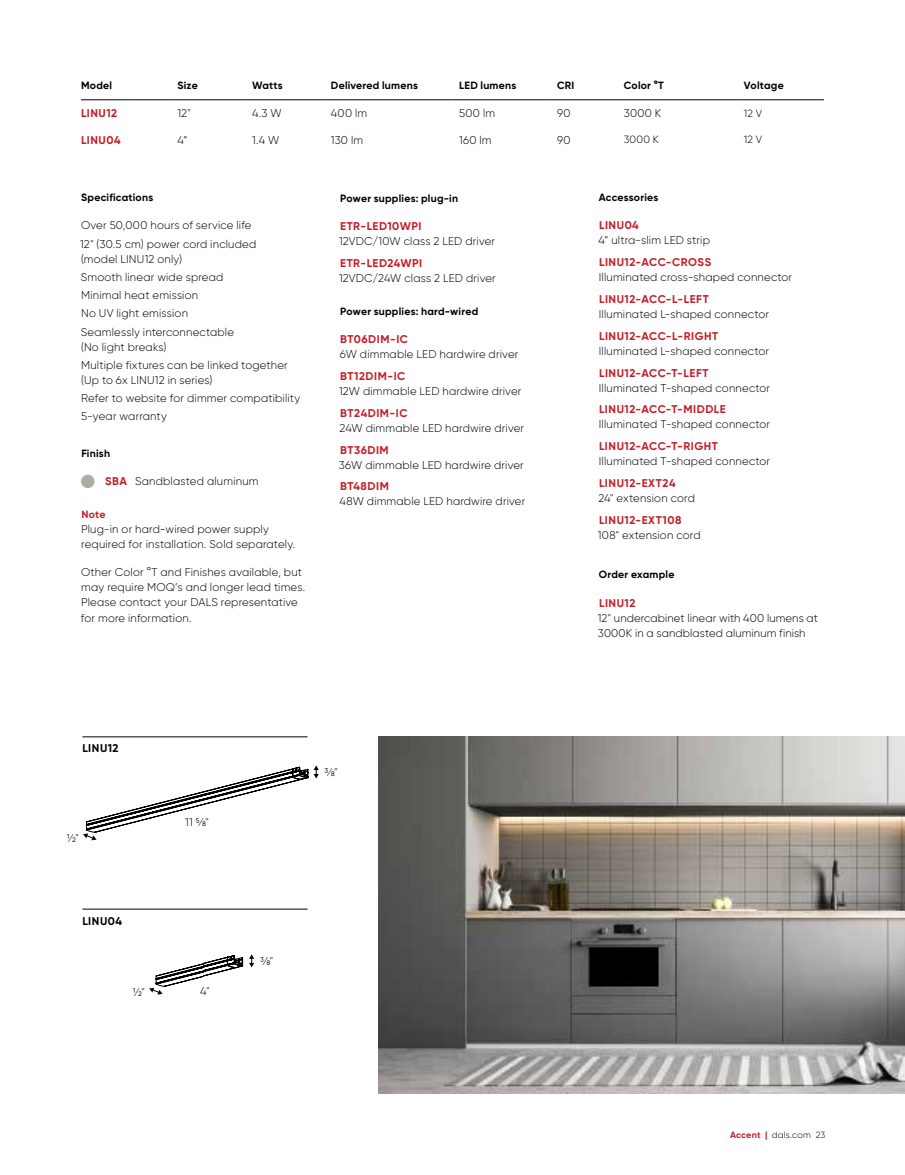
<style>
.page{position:relative;width:905px;height:1175px;background:#fff}
.page>*{position:absolute;margin:0;border:0;box-sizing:border-box;transform-origin:0 0}
.t1{font:300 11.25px/18.3px "Gilroy";letter-spacing:.015em;color:#000}
.t2{font:700 11.25px "Gilroy";letter-spacing:.045em;color:#c31f2a}
.t3{font:700 11.25px "Gilroy";letter-spacing:.045em;color:#000}
.t4{font:700 10.5px "Gilroy";letter-spacing:.02em;color:#000}
.t5{font:300 10.5px "Gilroy";letter-spacing:.02em;color:#000}
.t6{font:700 10.5px "Gilroy";color:#c31f2a}
.t7{font:300 9px "Gilroy";letter-spacing:.02em;color:#000}
.s1{font-weight:700;color:#c31f2a}
</style>
<div class="page">
<hr style="left:81px;top:99px;width:90px;height:1px;background:#000">
<hr style="left:171px;top:99px;width:74px;height:1px;background:#000">
<hr style="left:245px;top:99px;width:79px;height:1px;background:#000">
<hr style="left:324px;top:99px;width:128px;height:1px;background:#000">
<hr style="left:452px;top:99px;width:98px;height:1px;background:#000">
<hr style="left:550px;top:99px;width:67px;height:1px;background:#000">
<hr style="left:617px;top:99px;width:120px;height:1px;background:#000">
<hr style="left:737px;top:99px;width:87px;height:1px;background:#000">
<div style="left:81px;top:474px;width:13px;height:14px;background:#b0aca5;border-radius:50%"></div>
<hr style="left:82px;top:736px;width:96px;height:1px;background:#000">
<hr style="left:178px;top:736px;width:129px;height:1px;background:#000">
<hr style="left:73px;top:1051px;width:247px;height:1px;background:#000">
<hr style="left:73px;top:762px;width:247px;height:1px;background:#000">
<hr style="left:73px;top:762px;width:1px;height:90px;background:#000">
<svg style="left:83px;top:765px;width:236px;height:75px"></svg>
<img style="left:378px;top:736px;width:526px;height:358px">
<hr style="left:82px;top:908px;width:96px;height:1px;background:#000">
<hr style="left:178px;top:908px;width:129px;height:1px;background:#000">
<svg style="left:249px;top:954px;width:5px;height:13px"></svg>
<hr style="left:143px;top:1174px;width:60px;height:1px;background:#000">
<hr style="left:617px;top:958px;width:1px;height:35px;background:#000">
<hr style="left:143px;top:958px;width:60px;height:1px;background:#000">
<hr style="left:143px;top:958px;width:1px;height:35px;background:#000">
<hr style="left:203px;top:1174px;width:60px;height:1px;background:#000">
<hr style="left:482px;top:950px;width:1px;height:34px;background:#000">
<hr style="left:203px;top:950px;width:60px;height:1px;background:#000">
<hr style="left:203px;top:950px;width:1px;height:34px;background:#000">
<svg style="left:149px;top:954px;width:94px;height:40px"></svg>
<p class="t4" style="left:81px;top:79px;width:33px">Model</p>
<p class="t4" style="left:177px;top:79px;width:22px">Size</p>
<p class="t4" style="left:252px;top:79px;width:32px">Watts</p>
<p class="t4" style="left:331px;top:79px;width:89px">Delivered lumens</p>
<p class="t4" style="left:459px;top:79px;width:59px">LED lumens</p>
<p class="t4" style="left:557px;top:79px;width:19px">CRI</p>
<p class="t4" style="left:623px;top:79px;width:42px">Color °T</p>
<p class="t4" style="left:744px;top:79px;width:41px">Voltage</p>
<p class="t2" style="left:81px;top:106px;width:38px">LINU12</p>
<p class="t1" style="left:177px;top:104px;width:15px">12"</p>
<p class="t1" style="left:252px;top:104px;width:31px">4.3 W</p>
<p class="t1" style="left:331px;top:104px;width:38px">400 lm</p>
<p class="t1" style="left:459px;top:104px;width:37px">500 lm</p>
<p class="t1" style="left:557px;top:104px;width:15px">90</p>
<p class="t1" style="left:623px;top:104px;width:39px">3000 K</p>
<p class="t5" style="left:744px;top:107px;width:20px">12 V</p>
<p class="t2" style="left:81px;top:133px;width:41px">LINU04</p>
<p class="t1" style="left:177px;top:130px;width:11px">4”</p>
<p class="t1" style="left:252px;top:130px;width:29px">1.4 W</p>
<p class="t1" style="left:331px;top:130px;width:34px">130 lm</p>
<p class="t1" style="left:459px;top:130px;width:34px">160 lm</p>
<p class="t1" style="left:557px;top:130px;width:15px">90</p>
<p class="t5" style="left:623px;top:133px;width:37px">3000 K</p>
<p class="t5" style="left:744px;top:133px;width:20px">12 V</p>
<p class="t4" style="left:81px;top:191px;width:73px">Specifications</p>
<p class="t1" style="left:80px;top:216px;width:178px">Over 50,000 hours of service life<br>12" (30.5 cm) power cord included</p>
<p class="t1" style="left:81px;top:249px;width:155px">(model LINU12 only)<br>Smooth linear wide spread<br>Minimal heat emission<br>No UV light emission<br>Seamlessly interconnectable</p>
<p class="t1" style="left:81px;top:337px;width:208px">(No light breaks)<br>Multiple fixtures can be linked together</p>
<p class="t1" style="left:81px;top:371px;width:221px">(Up to 6x LINU12 in series)<br>Refer to website for dimmer compatibility<br>5-year warranty</p>
<p class="t4" style="left:81px;top:446px;width:30px">Finish</p>
<p class="t1" style="left:105px;top:472px;width:155px"><span class="s1">SBA</span> Sandblasted aluminum</p>
<p class="t6" style="left:81px;top:508px;width:26px">Note</p>
<p class="t1" style="left:81px;top:521px;width:215px;line-height:15px">Plug-in or hard-wired power supply required for installation. Sold separately.</p>
<p class="t1" style="left:81px;top:565px;width:226px;line-height:15px">Other Color °T and Finishes available, but may require MOQ’s and longer lead times.<br>Please contact your DALS representative for more information.</p>
<p class="t4" style="left:340px;top:191px;width:119px">Power supplies: plug-in</p>
<p class="t2" style="left:340px;top:219px;width:83px">ETR-LED10WPI</p>
<p class="t1" style="left:339px;top:232px;width:158px">12VDC/10W class 2 LED driver</p>
<p class="t2" style="left:340px;top:256px;width:84px">ETR-LED24WPI</p>
<p class="t1" style="left:339px;top:269px;width:158px">12VDC/24W class 2 LED driver</p>
<p class="t4" style="left:340px;top:304px;width:139px">Power supplies: hard-wired</p>
<p class="t2" style="left:340px;top:332px;width:69px">BT06DIM-IC</p>
<p class="t1" style="left:340px;top:345px;width:180px">6W dimmable LED hardwire driver</p>
<p class="t2" style="left:340px;top:369px;width:67px">BT12DIM-IC</p>
<p class="t1" style="left:339px;top:382px;width:184px">12W dimmable LED hardwire driver</p>
<p class="t2" style="left:340px;top:406px;width:69px">BT24DIM-IC</p>
<p class="t1" style="left:339px;top:418px;width:186px">24W dimmable LED hardwire driver</p>
<p class="t2" style="left:340px;top:442px;width:50px">BT36DIM</p>
<p class="t1" style="left:339px;top:455px;width:186px">36W dimmable LED hardwire driver</p>
<p class="t2" style="left:340px;top:479px;width:50px">BT48DIM</p>
<p class="t1" style="left:339px;top:492px;width:187px">48W dimmable LED hardwire driver</p>
<p class="t3" style="left:82px;top:741px;width:38px">LINU12</p>
<p class="t1" style="left:67px;top:829px;width:13px">½"</p>
<p class="t1" style="left:185px;top:812px;width:25px">11 ⅝"</p>
<p class="t3" style="left:82px;top:913px;width:41px">LINU04</p>
<p class="t1" style="left:133px;top:983px;width:13px">½"</p>
<p class="t1" style="left:200px;top:981px;width:11px">4"</p>
<p class="t1" style="left:260px;top:952px;width:15px">⅜"</p>
<p class="t1" style="left:324px;top:763px;width:15px">⅜"</p>
<p class="t4" style="left:598px;top:191px;width:61px">Accessories</p>
<p class="t2" style="left:599px;top:218px;width:41px">LINU04</p>
<p class="t1" style="left:598px;top:231px;width:113px">4” ultra-slim LED strip</p>
<p class="t2" style="left:599px;top:255px;width:114px">LINU12-ACC-CROSS</p>
<p class="t1" style="left:599px;top:268px;width:195px">Illuminated cross-shaped connector</p>
<p class="t2" style="left:599px;top:292px;width:111px">LINU12-ACC-L-LEFT</p>
<p class="t1" style="left:599px;top:305px;width:172px">Illuminated L-shaped connector</p>
<p class="t2" style="left:599px;top:329px;width:120px">LINU12-ACC-L-RIGHT</p>
<p class="t1" style="left:599px;top:341px;width:172px">Illuminated L-shaped connector</p>
<p class="t2" style="left:599px;top:365px;width:111px">LINU12-ACC-T-LEFT</p>
<p class="t1" style="left:599px;top:378px;width:173px">Illuminated T-shaped connector</p>
<p class="t2" style="left:599px;top:402px;width:128px">LINU12-ACC-T-MIDDLE</p>
<p class="t1" style="left:599px;top:415px;width:173px">Illuminated T-shaped connector</p>
<p class="t2" style="left:599px;top:439px;width:120px">LINU12-ACC-T-RIGHT</p>
<p class="t1" style="left:599px;top:452px;width:173px">Illuminated T-shaped connector</p>
<p class="t2" style="left:599px;top:476px;width:78px">LINU12-EXT24</p>
<p class="t1" style="left:598px;top:488px;width:98px">24" extension cord</p>
<p class="t2" style="left:599px;top:512px;width:84px">LINU12-EXT108</p>
<p class="t1" style="left:598px;top:525px;width:104px">108" extension cord</p>
<p class="t4" style="left:599px;top:568px;width:77px">Order example</p>
<p class="t2" style="left:599px;top:596px;width:38px">LINU12</p>
<p class="t1" style="left:598px;top:610px;width:222px;line-height:15px">12" undercabinet linear with 400 lumens at<br>3000K in a sandblasted aluminum finish</p>
<p class="t7" style="left:730px;top:1129px;width:97px"><span class="s1">Accent |</span> dals.com 23</p>
</div>
